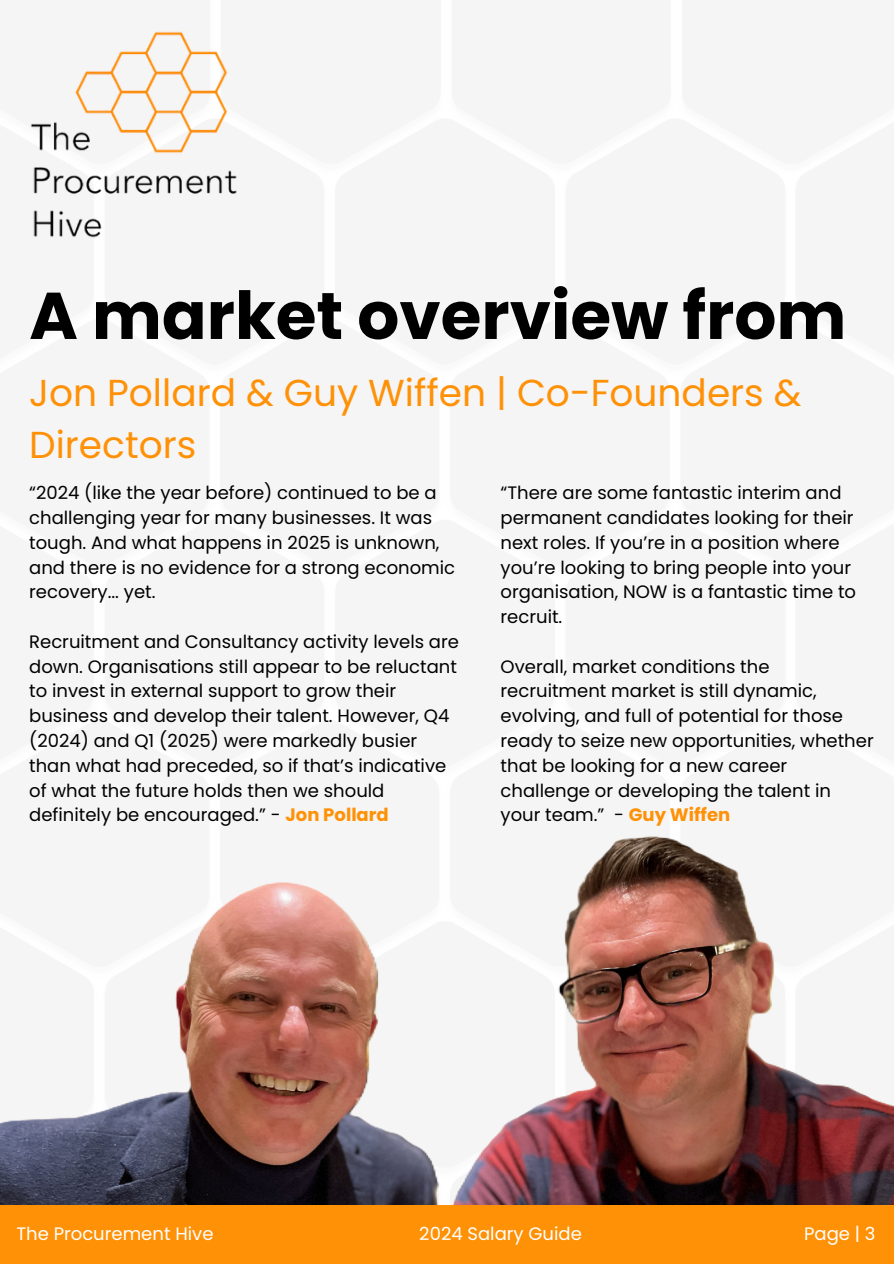
<style>
.page{position:relative;width:894px;height:1264px;background:#fff}
.page>*{position:absolute;margin:0;border:0;box-sizing:border-box;transform-origin:0 0}
.t1{font:700 66px "Poppins";color:#000}
.t2{font:37.5px/51.8px "Poppins";color:#ff9107}
.t3{font:18px/24.8px "Poppins";color:#000}
.t4{font:18px "Poppins";color:#fff}
.s1{font-weight:700;color:#ff9107}
</style>
<div class="page">
<img style="left:0;top:835px;width:893px;height:369px">
<img style="left:30px;top:30px;width:209px;height:209px">
<div style="left:0;top:1204px;width:893px;height:59px;background:#ff9107"></div>
<p class="t1" style="left:29px;top:270px;width:818px">A market overview from</p>
<p class="t2" style="left:29px;top:367px;width:773px">Jon Pollard &amp; Guy Wiffen | Co-Founders &amp;<br>Directors</p>
<p class="t3" style="left:29px;top:480px;width:427px">“2024 (like the year before) continued to be a challenging year for many businesses. It was tough. And what happens in 2025 is unknown, and there is no evidence for a strong economic recovery... yet.</p>
<p class="t3" style="left:29px;top:629px;width:431px">Recruitment and Consultancy activity levels are down. Organisations still appear to be reluctant to invest in external support to grow their business and develop their talent. However, Q4 (2024) and Q1 (2025) were markedly busier than what had preceded, so if that’s indicative of what the future holds then we should definitely be encouraged.” - <span class="s1">Jon Pollard</span></p>
<p class="t3" style="left:500px;top:480px;width:357px">“There are some fantastic interim and permanent candidates looking for their next roles. If you’re in a position where you’re looking to bring people into your organisation, NOW is a fantastic time to recruit.</p>
<p class="t3" style="left:500px;top:654px;width:374px">Overall, market conditions the recruitment market is still dynamic, evolving, and full of potential for those ready to seize new opportunities, whether that be looking for a new career challenge or developing the talent in your team.” - <span class="s1">Guy Wiffen</span></p>
<h1 class="t4" style="left:16px;top:1220px;width:198px">The Procurement Hive</h1>
<h2 class="t4" style="left:419px;top:1220px;width:164px">2024 Salary Guide</h2>
<p class="t4" style="left:803px;top:1220px;width:73px">Page | 3</p>
</div>
